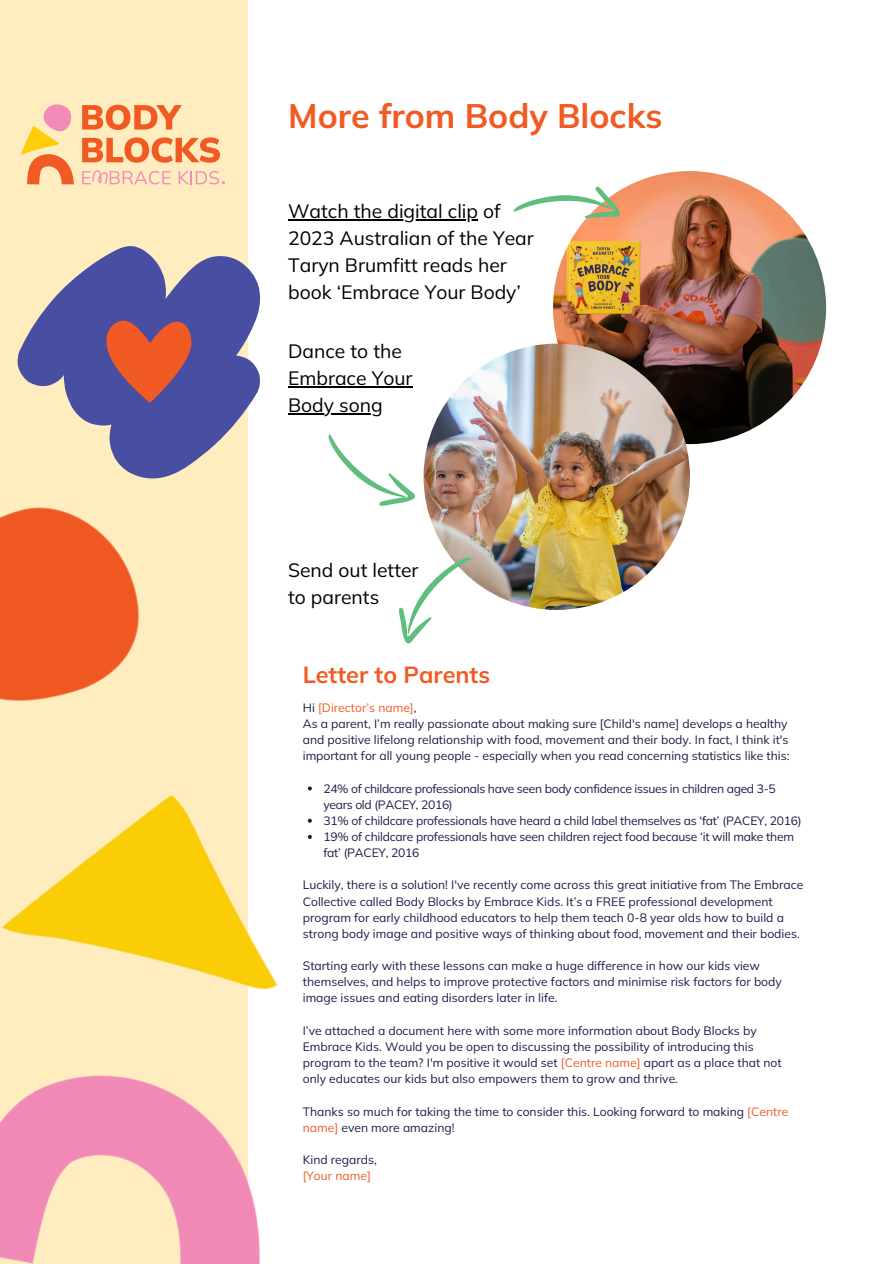
<style>
.page{position:relative;width:894px;height:1264px;background:#fff}
.page>*{position:absolute;margin:0;border:0;box-sizing:border-box;transform-origin:0 0}
.t1{font:700 33.9px "Mulish";color:#f15a22}
.t2{font:700 23.25px "Mulish";color:#f15a22}
.t3{font:19.35px/27px "Mulish";color:#000}
.t4{font:12.15px/16.2px "Mulish";color:#1c1c4b}
.t5{font:12.15px/16.2px "Mulish";letter-spacing:-.02em;color:#1c1c4b}
.t6{font:12.15px/16.2px "Mulish";letter-spacing:-.025em;color:#1c1c4b}
.t7{font:12.15px "Mulish";color:#f15a22}
.s1{color:#1c1c4b}
.s2{color:#f15a22}
</style>
<div class="page">
<div style="left:0;top:0;width:247px;height:1263px;background:#ffedc0"></div>
<img style="left:0;top:1097px;width:260px;height:166px">
<img style="left:2px;top:711px;width:310px;height:386px">
<img style="left:0;top:478px;width:217px;height:314px">
<svg style="left:17px;top:245px;width:244px;height:233px;fill:#484fa2"></svg>
<svg style="left:100px;top:307px;width:92px;height:96px"></svg>
<img style="left:553px;top:171px;width:272px;height:273px;border-radius:50%">
<img style="left:423px;top:343px;width:266px;height:267px;border-radius:50%">
<svg style="left:399px;top:556px;width:72px;height:88px"></svg>
<svg style="left:308px;top:786px;width:4px;height:4px"></svg>
<svg style="left:308px;top:818px;width:4px;height:4px"></svg>
<svg style="left:308px;top:834px;width:4px;height:5px"></svg>
<hr style="left:288px;top:219px;width:190px;height:1px;background:#000">
<hr style="left:288px;top:386px;width:124px;height:1px;background:#000">
<hr style="left:288px;top:413px;width:94px;height:1px;background:#000">
<svg style="left:513px;top:186px;width:112px;height:76px"></svg>
<svg style="left:328px;top:434px;width:87px;height:72px"></svg>
<svg style="left:21px;top:104px;width:53px;height:80px"></svg>
<svg style="left:82px;top:105px;width:100px;height:25px"></svg>
<svg style="left:82px;top:137px;width:138px;height:26px"></svg>
<svg style="left:82px;top:170px;width:89px;height:14px"></svg>
<svg style="left:178px;top:171px;width:47px;height:13px"></svg>
<p class="t1" style="left:288px;top:94px;width:375px">More from Body Blocks</p>
<p class="t3" style="left:288px;top:197px;width:247px">Watch the digital clip of<br>2023 Australian of the Year<br>Taryn Brumfitt reads her book ‘Embrace Your Body’</p>
<p class="t3" style="left:288px;top:337px;width:126px">Dance to the<br>Embrace Your</p>
<p class="t3" style="left:288px;top:391px;width:96px">Body song</p>
<p class="t3" style="left:288px;top:556px;width:132px">Send out letter to parents</p>
<p class="t2" style="left:303px;top:659px;width:189px">Letter to Parents</p>
<h3 class="t7" style="left:303px;top:699px;width:115px"><span class="s1">Hi</span> [Director’s name]<span class="s1">,</span></h3>
<p class="t4" style="left:303px;top:715px;width:488px">As a parent, I’m really passionate about making sure [Child's name] develops a healthy and positive lifelong relationship with food, movement and their body. In fact, I think it's important for all young people - especially when you read concerning statistics like this:</p>
<h3 class="t6" style="left:323px;top:779px;width:454px">24% of childcare professionals have seen body confidence issues in children aged 3-5 years old (PACEY, 2016)</h3>
<p class="t5" style="left:323px;top:812px;width:479px">31% of childcare professionals have heard a child label themselves as ‘fat’ (PACEY, 2016)</p>
<p class="t5" style="left:323px;top:828px;width:472px">19% of childcare professionals have seen children reject food because ‘it will make them fat’ (PACEY, 2016</p>
<p class="t4" style="left:303px;top:876px;width:502px">Luckily, there is a solution! I've recently come across this great initiative from The Embrace Collective called Body Blocks by Embrace Kids. It’s a FREE professional development program for early childhood educators to help them teach 0-8 year olds how to build a strong body image and positive ways of thinking about food, movement and their bodies.</p>
<h3 class="t4" style="left:303px;top:957px;width:480px">Starting early with these lessons can make a huge difference in how our kids view themselves, and helps to improve protective factors and minimise risk factors for body image issues and eating disorders later in life.</h3>
<h2 class="t4" style="left:303px;top:1022px;width:480px">I’ve attached a document here with some more information about Body Blocks by Embrace Kids. Would you be open to discussing the possibility of introducing this program to the team? I'm positive it would set <span class="s2">[Centre name]</span> apart as a place that not only educates our kids but also empowers them to grow and thrive.</h2>
<p class="t4" style="left:303px;top:1102px;width:487px">Thanks so much for taking the time to consider this. Looking forward to making <span class="s2">[Centre name]</span> even more amazing!</p>
<p class="t4" style="left:303px;top:1151px;width:76px">Kind regards,</p>
<p class="t7" style="left:303px;top:1167px;width:70px">[Your name]</p>
</div>
